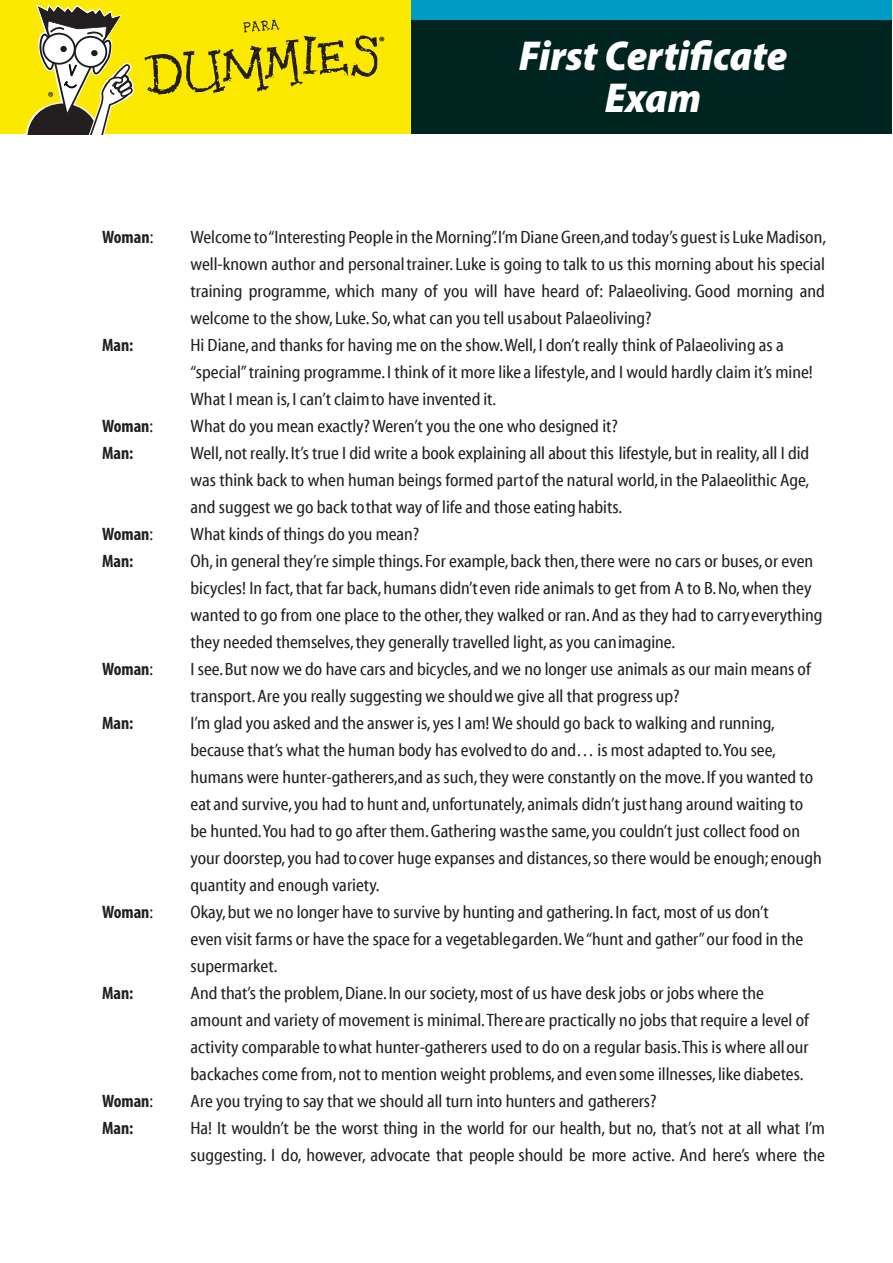
<style>
.page{position:relative;width:893px;height:1263px;background:#fff}
.page>*{position:absolute;margin:0;border:0;box-sizing:border-box;transform-origin:0 0}
.t1{font:italic 900 semi-condensed 42px/42px "Myriad Pro";color:#fff;text-align:center}
.Body_Text{font:18px/27px "Myriad Cn Web";color:#231f20}
.Body_Text-2{font:700 condensed 18px "Myriad Pro";letter-spacing:-.005em;color:#231f20}
.t2{font:700 13.5px "Myriad Pro";color:#000001}
.s1{font-family:"Myriad Cn Web";font-weight:400;font-stretch:normal}
</style>
<div class="page">
<div style="left:0;top:0;width:892px;height:134px;background:#fbe900"></div>
<svg style="left:26px;top:4px;width:351px;height:131px"></svg>
<div style="left:412px;top:8px;width:480px;height:126px;background:#002420"></div>
<div style="left:412px;top:0;width:480px;height:20px;background:#009bc4"></div>
<p class="t2" style="left:379px;top:33px;width:8px">®</p>
<h1 class="t1" style="left:519px;top:33px;width:270px">First Certificate<br>Exam</h1>
<p class="Body_Text-2" style="left:102px;top:226px;width:53px">Woman<span class="s1">:</span></p>
<p class="Body_Text" style="left:191px;top:224px;width:637px;text-align:justify">Welcome to “Interesting People in the Morning”. I’m Diane Green, and today’s guest is Luke Madison, well-known author and personal trainer. Luke is going to talk to us this morning about his special training programme, which many of you will have heard of: Palaeoliving. Good morning and welcome to the show, Luke. So, what can you tell us about Palaeoliving?</p>
<p class="Body_Text-2" style="left:102px;top:334px;width:33px">Man:</p>
<p class="Body_Text" style="left:191px;top:332px;width:624px">Hi Diane, and thanks for having me on the show. Well, I don’t really think of Palaeoliving as a “special” training programme. I think of it more like a lifestyle, and I would hardly claim it’s mine!<br>What I mean is, I can’t claim to have invented it.</p>
<p class="Body_Text-2" style="left:102px;top:415px;width:52px">Woman<span class="s1">:</span></p>
<p class="Body_Text" style="left:191px;top:413px;width:429px">What do you mean exactly? Weren’t you the one who designed it?</p>
<p class="Body_Text-2" style="left:102px;top:442px;width:33px">Man:</p>
<p class="Body_Text" style="left:191px;top:440px;width:620px;text-align:justify">Well, not really. It’s true I did write a book explaining all about this lifestyle, but in reality, all I did was think back to when human beings formed part of the natural world, in the Palaeolithic Age, and suggest we go back to that way of life and those eating habits.</p>
<p class="Body_Text-2" style="left:102px;top:523px;width:52px">Woman<span class="s1">:</span></p>
<p class="Body_Text" style="left:191px;top:521px;width:230px">What kinds of things do you mean?</p>
<p class="Body_Text-2" style="left:102px;top:550px;width:33px">Man:</p>
<p class="Body_Text" style="left:191px;top:548px;width:633px">Oh, in general they’re simple things. For example, back then, there were no cars or buses, or even bicycles! In fact, that far back, humans didn’t even ride animals to get from A to B. No, when they wanted to go from one place to the other, they walked or ran. And as they had to carry everything they needed themselves, they generally travelled light, as you can imagine.</p>
<p class="Body_Text-2" style="left:102px;top:658px;width:52px">Woman<span class="s1">:</span></p>
<p class="Body_Text" style="left:191px;top:656px;width:622px">I see. But now we do have cars and bicycles, and we no longer use animals as our main means of transport. Are you really suggesting we should we give all that progress up?</p>
<p class="Body_Text-2" style="left:102px;top:712px;width:33px">Man:</p>
<p class="Body_Text" style="left:191px;top:710px;width:633px">I’m glad you asked and the answer is, yes I am! We should go back to walking and running, because that’s what the human body has evolved to do and… is most adapted to. You see, humans were hunter-gatherers, and as such, they were constantly on the move. If you wanted to eat and survive, you had to hunt and, unfortunately, animals didn’t just hang around waiting to be hunted. You had to go after them. Gathering was the same, you couldn’t just collect food on your doorstep, you had to cover huge expanses and distances, so there would be enough; enough quantity and enough variety.</p>
<p class="Body_Text-2" style="left:102px;top:901px;width:52px">Woman<span class="s1">:</span></p>
<p class="Body_Text" style="left:191px;top:899px;width:614px">Okay, but we no longer have to survive by hunting and gathering. In fact, most of us don’t even visit farms or have the space for a vegetable garden. We “hunt and gather” our food in the supermarket.</p>
<p class="Body_Text-2" style="left:102px;top:982px;width:33px">Man:</p>
<p class="Body_Text" style="left:191px;top:980px;width:620px">And that’s the problem, Diane. In our society, most of us have desk jobs or jobs where the amount and variety of movement is minimal. There are practically no jobs that require a level of activity comparable to what hunter-gatherers used to do on a regular basis. This is where all our backaches come from, not to mention weight problems, and even some illnesses, like diabetes.</p>
<p class="Body_Text-2" style="left:102px;top:1090px;width:52px">Woman<span class="s1">:</span></p>
<p class="Body_Text" style="left:191px;top:1088px;width:467px">Are you trying to say that we should all turn into hunters and gatherers?</p>
<p class="Body_Text-2" style="left:102px;top:1117px;width:33px">Man:</p>
<p class="Body_Text" style="left:191px;top:1115px;width:636px">Ha! It wouldn’t be the worst thing in the world for our health, but no, that’s not at all what I’m suggesting. I do, however, advocate that people should be more active. And here’s where the</p>
</div>
